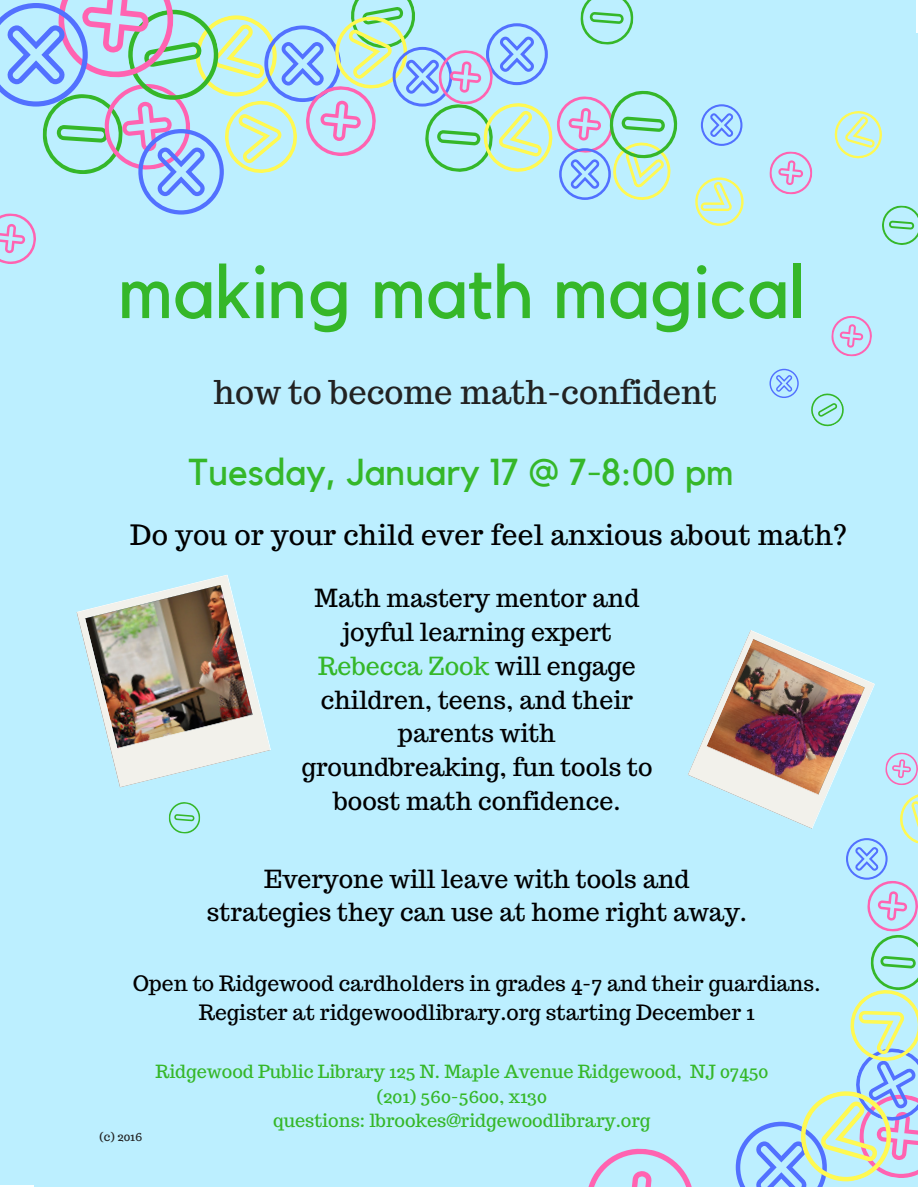
<style>
.page{position:relative;width:918px;height:1187px;background:#fff}
.page>*{position:absolute;margin:0;border:0;box-sizing:border-box;transform-origin:0 0}
.t1{font:74.7px "Kollektif";color:#35b729}
.t2{font:37.35px "Kollektif";color:#35b729}
.t3{font:32.7px "Trocchi";color:#222}
.t4{font:28.05px "Trocchi";letter-spacing:.01em;color:#000}
.t5{font:24.9px/33.8px "Trocchi";color:#000;text-align:center}
.t6{font:21.15px/29.2px "Trocchi";color:#000;text-align:center}
.t7{font:18.15px/24.8px "Trocchi";color:#35b729;text-align:center}
.t8{font:12px "Trocchi";color:#222}
.s1{color:#35b729}
</style>
<div class="page">
<div style="left:0;top:0;width:916px;height:1184px;background:#bcefff"></div>
<svg style="left:701px;top:104px;width:41px;height:42px"></svg>
<svg style="left:770px;top:369px;width:29px;height:29px"></svg>
<svg style="left:769px;top:151px;width:44px;height:44px"></svg>
<svg style="left:834px;top:111px;width:48px;height:48px"></svg>
<svg style="left:695px;top:177px;width:49px;height:49px"></svg>
<svg style="left:811px;top:393px;width:33px;height:34px"></svg>
<svg style="left:0;top:0;width:678px;height:264px"></svg>
<svg style="left:168px;top:802px;width:33px;height:32px"></svg>
<svg style="left:831px;top:316px;width:41px;height:41px"></svg>
<img style="left:76px;top:575px;width:195px;height:212px">
<svg style="left:581px;top:630px;width:337px;height:556px"></svg>
<svg style="left:882px;top:204px;width:36px;height:42px"></svg>
<h1 class="t1" style="left:118px;top:258px;width:688px">making math magical</h1>
<h3 class="t3" style="left:213px;top:370px;width:505px">how to become math-confident</h3>
<h2 class="t2" style="left:189px;top:454px;width:547px">Tuesday, January 17 @ 7-8:00 pm</h2>
<p class="t4" style="left:130px;top:516px;width:718px">Do you or your child ever feel anxious about math?</p>
<p class="t5" style="left:301px;top:581px;width:353px">Math mastery mentor and joyful learning expert<br><span class="s1">Rebecca Zook</span> will engage children, teens, and their parents with groundbreaking, fun tools to boost math confidence.</p>
<p class="t5" style="left:207px;top:861px;width:542px">Everyone will leave with tools and strategies they can use at home right away.</p>
<p class="t6" style="left:133px;top:968px;width:689px">Open to Ridgewood cardholders in grades 4-7 and their guardians.<br>Register at ridgewoodlibrary.org starting December 1</p>
<p class="t7" style="left:155px;top:1058px;width:614px">Ridgewood Public Library 125 N. Maple Avenue Ridgewood, NJ 07450 (201) 560-5600, x130<br>questions: lbrookes@ridgewoodlibrary.org</p>
<p class="t8" style="left:99px;top:1128px;width:45px">(c) 2016</p>
</div>
